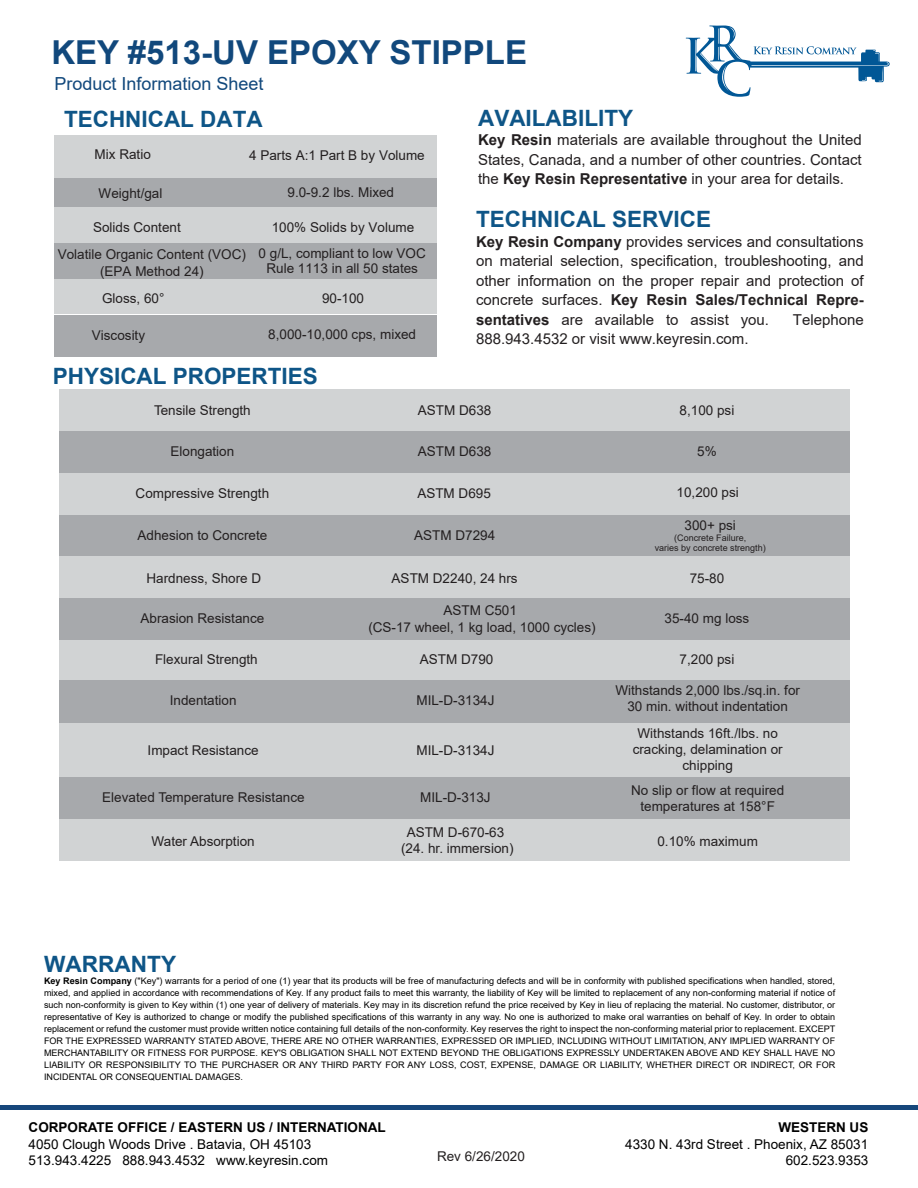
<style>
.page{position:relative;width:918px;height:1188px;background:#fff}
.page>*{position:absolute;margin:0;border:0;box-sizing:border-box;transform-origin:0 0}
.t1{font:700 33px "Arial";color:#11487c}
.t2{font:700 22.5px "Arial";color:#0e5587}
.t3{font:18px "Arial";color:#11487c}
.t4{font:15px/19.5px "Arial";color:#231f20;text-align:justify}
.t5{font:13.5px/16.2px "Arial";color:#231f20;text-align:center}
.t6{font:13.5px/16.2px "Arial";color:#010101;text-align:right}
.t7{font:700 13.5px "Arial";color:#010101}
.t8{font:9px/12px "Arial";color:#010101;text-align:justify}
.t9{font:9px/10.8px "Arial";color:#231f20;text-align:center}
.s1{font-weight:700}
</style>
<div class="page">
<div style="left:54px;top:273px;width:383px;height:41px;background:#d1d3d4"></div>
<div style="left:54px;top:135px;width:383px;height:43px;background:#d1d3d4"></div>
<div style="left:54px;top:315px;width:383px;height:42px;background:#a7a9ac"></div>
<div style="left:59px;top:389px;width:790px;height:42px;background:#d1d3d4"></div>
<div style="left:59px;top:638px;width:790px;height:42px;background:#d1d3d4"></div>
<div style="left:59px;top:431px;width:790px;height:42px;background:#a7a9ac"></div>
<div style="left:59px;top:556px;width:790px;height:42px;background:#d1d3d4"></div>
<div style="left:59px;top:598px;width:790px;height:42px;background:#a7a9ac"></div>
<div style="left:59px;top:515px;width:790px;height:41px;background:#a7a9ac"></div>
<div style="left:60px;top:680px;width:790px;height:44px;background:#a7a9ac"></div>
<div style="left:60px;top:819px;width:790px;height:42px;background:#d1d3d4"></div>
<div style="left:60px;top:777px;width:790px;height:42px;background:#a7a9ac"></div>
<div style="left:60px;top:723px;width:790px;height:54px;background:#d1d3d4"></div>
<div style="left:54px;top:178px;width:382px;height:32px;background:#a7a9ac"></div>
<div style="left:54px;top:240px;width:383px;height:39px;background:#a7a9ac"></div>
<div style="left:54px;top:208px;width:383px;height:35px;background:#d1d3d4"></div>
<div style="left:59px;top:473px;width:790px;height:42px;background:#d1d3d4"></div>
<hr style="left:0;top:1105px;width:918px;height:4px;background:#16477b">
<svg style="left:686px;top:26px;width:204px;height:71px"></svg>
<h1 class="t1" style="left:51px;top:29px;width:477px">KEY #513-UV EPOXY STIPPLE</h1>
<h3 class="t3" style="left:54px;top:71px;width:211px">Product Information Sheet</h3>
<h2 class="t2" style="left:64px;top:103px;width:200px">TECHNICAL DATA</h2>
<h3 class="t5" style="left:95px;top:146px;width:58px">Mix Ratio</h3>
<h3 class="t5" style="left:249px;top:147px;width:177px">4 Parts A:1 Part B by Volume</h3>
<h3 class="t5" style="left:99px;top:185px;width:65px">Weight/gal</h3>
<h3 class="t5" style="left:288px;top:184px;width:108px">9.0-9.2 lbs. Mixed</h3>
<h3 class="t5" style="left:93px;top:219px;width:89px">Solids Content</h3>
<h3 class="t5" style="left:272px;top:219px;width:144px">100% Solids by Volume</h3>
<h3 class="t5" style="left:58px;top:247px;width:190px">Volatile Organic Content (VOC) (EPA Method 24)</h3>
<h3 class="t5" style="left:259px;top:245px;width:169px;line-height:15px">0 g/L, compliant to low VOC<br>Rule 1113 in all 50 states</h3>
<h3 class="t5" style="left:102px;top:290px;width:64px">Gloss, 60°</h3>
<h3 class="t5" style="left:322px;top:290px;width:44px">90-100</h3>
<h3 class="t5" style="left:92px;top:327px;width:55px">Viscosity</h3>
<h3 class="t5" style="left:268px;top:326px;width:149px">8,000-10,000 cps, mixed</h3>
<h2 class="t2" style="left:478px;top:102px;width:157px">AVAILABILITY</h2>
<h3 class="t4" style="left:478px;top:130px;width:385px"><span class="s1">Key Resin</span> materials are available throughout the United States, Canada, and a number of other countries. Contact the <span class="s1">Key Resin Representative</span> in your area for details.</h3>
<h2 class="t2" style="left:476px;top:204px;width:237px">TECHNICAL SERVICE</h2>
<p class="t4" style="left:476px;top:232px;width:389px"><span class="s1">Key Resin Company</span> provides services and consultations on material selection, specification, troubleshooting, and other information on the proper repair and protection of concrete surfaces. <span class="s1">Key Resin Sales/Technical Repre&shy;sentatives</span> are available to assist you.</p>
<h3 class="t4" style="left:793px;top:310px;width:72px">Telephone</h3>
<h3 class="t4" style="left:476px;top:329px;width:274px">888.943.4532 or visit www.keyresin.com.</h3>
<h2 class="t2" style="left:53px;top:360px;width:267px">PHYSICAL PROPERTIES</h2>
<h3 class="t5" style="left:154px;top:402px;width:98px">Tensile Strength</h3>
<h3 class="t5" style="left:418px;top:402px;width:75px">ASTM D638</h3>
<h3 class="t5" style="left:680px;top:402px;width:56px">8,100 psi</h3>
<h3 class="t5" style="left:171px;top:443px;width:65px">Elongation</h3>
<h3 class="t5" style="left:418px;top:443px;width:75px">ASTM D638</h3>
<h3 class="t5" style="left:697px;top:443px;width:21px">5%</h3>
<h3 class="t5" style="left:148px;top:485px;width:110px">Adhesion to M tal</h3>
<h3 class="t5" style="left:680px;top:485px;width:56px">2,500 psi</h3>
<h3 class="t5" style="left:138px;top:527px;width:131px">Adhesion to Concrete</h3>
<h3 class="t5" style="left:414px;top:527px;width:83px">ASTM D7294</h3>
<h3 class="t5" style="left:146px;top:570px;width:116px">Hardness, Shore D</h3>
<h3 class="t5" style="left:392px;top:570px;width:128px">ASTM D2240, 24 hrs</h3>
<h3 class="t5" style="left:690px;top:570px;width:36px">75-80</h3>
<h3 class="t5" style="left:141px;top:611px;width:125px">Abrasion Resistance</h3>
<h3 class="t5" style="left:368px;top:603px;width:229px">ASTM C501<br>(CS-17 wheel, 1 kg load, 1000 cycles)</h3>
<h3 class="t5" style="left:665px;top:610px;width:86px">35-40 mg loss</h3>
<h3 class="t5" style="left:136px;top:485px;width:135px">Compressive Strength</h3>
<h3 class="t5" style="left:417px;top:485px;width:75px">ASTM D695</h3>
<h3 class="t5" style="left:677px;top:484px;width:64px">10,200 psi</h3>
<h3 class="t5" style="left:412px;top:485px;width:87px">ASTM D-4541</h3>
<h3 class="t5" style="left:685px;top:517px;width:53px">300+ psi</h3>
<p class="t9" style="left:655px;top:532px;width:113px">(Concrete Failure,<br>varies by concrete strength)</p>
<h3 class="t5" style="left:155px;top:651px;width:104px">Flexural Strength</h3>
<h3 class="t5" style="left:420px;top:651px;width:75px">ASTM D790</h3>
<h3 class="t5" style="left:680px;top:651px;width:56px">7,200 psi</h3>
<h3 class="t5" style="left:170px;top:692px;width:68px">Indentation</h3>
<h3 class="t5" style="left:416px;top:692px;width:80px">MIL-D-3134J</h3>
<h3 class="t5" style="left:615px;top:682px;width:186px">Withstands 2,000 lbs./sq.in. for<br>30 min. without indentation</h3>
<h3 class="t5" style="left:148px;top:742px;width:113px">Impact Resistance</h3>
<h3 class="t5" style="left:416px;top:742px;width:80px">MIL-D-3134J</h3>
<h3 class="t5" style="left:633px;top:725px;width:152px">Withstands 16ft./lbs. no cracking, delamination or chipping</h3>
<h3 class="t5" style="left:102px;top:790px;width:204px">Elevated Temperature Resistance</h3>
<h3 class="t5" style="left:420px;top:790px;width:72px">MIL-D-313J</h3>
<h3 class="t5" style="left:631px;top:782px;width:155px">No slip or flow at required temperatures at 158°F</h3>
<h3 class="t5" style="left:152px;top:833px;width:105px">Water Absorption</h3>
<h3 class="t5" style="left:401px;top:824px;width:114px">ASTM D-670-63 (24. hr. immersion)</h3>
<h3 class="t5" style="left:657px;top:833px;width:102px">0.10% maximum</h3>
<h2 class="t2" style="left:44px;top:949px;width:134px">WARRANTY</h2>
<p class="t8" style="left:44px;top:975px;width:793px"><span class="s1">Key Resin Company</span> ("Key") warrants for a period of one (1) year that its products will be free of manufacturing defects and will be in conformity with published specifications when handled, stored, mixed, and applied in accordance with recommendations of Key. If any product fails to meet this warranty, the liability of Key will be limited to replacement of any non-conforming material if notice of such non-conformity is given to Key within (1) one year of delivery of materials. Key may in its discretion refund the price received by Key in lieu of replacing the material. No customer, distributor, or representative of Key is authorized to change or modify the published specifications of this warranty in any way. No one is authorized to make oral warranties on behalf of Key. In order to obtain replacement or refund the customer must provide written notice containing full details of the non-conformity. Key reserves the right to inspect the non-conforming material prior to replacement. EXCEPT FOR THE EXPRESSED WARRANTY STATED ABOVE, THERE ARE NO OTHER WARRANTIES, EXPRESSED OR IMPLIED, INCLUDING WITHOUT LIMITATION, ANY IMPLIED WARRANTY OF MERCHANTABILITY OR FITNESS FOR PURPOSE. KEY'S OBLIGATION SHALL NOT EXTEND BEYOND THE OBLIGATIONS EXPRESSLY UNDERTAKEN ABOVE AND KEY SHALL HAVE NO LIABILITY OR RESPONSIBILITY TO THE PURCHASER OR ANY THIRD PARTY FOR ANY LOSS, COST, EXPENSE, DAMAGE OR LIABILITY, WHETHER DIRECT OR INDIRECT, OR FOR INCIDENTAL OR CONSEQUENTIAL DAMAGES.</p>
<h3 class="t7" style="left:29px;top:1118px;width:359px">CORPORATE OFFICE / EASTERN US / INTERNATIONAL</h3>
<h3 class="t6" style="left:29px;top:1136px;width:301px;text-align:left">4050 Clough Woods Drive . Batavia, OH 45103<br>513.943.4225 888.943.4532 www.keyresin.com</h3>
<h3 class="t5" style="left:437px;top:1148px;width:89px">Rev 6/26/2020</h3>
<h3 class="t7" style="left:778px;top:1118px;width:92px">WESTERN US</h3>
<h3 class="t6" style="left:625px;top:1136px;width:245px">4330 N. 43rd Street . Phoenix, AZ 85031<br>602.523.9353</h3>
</div>
